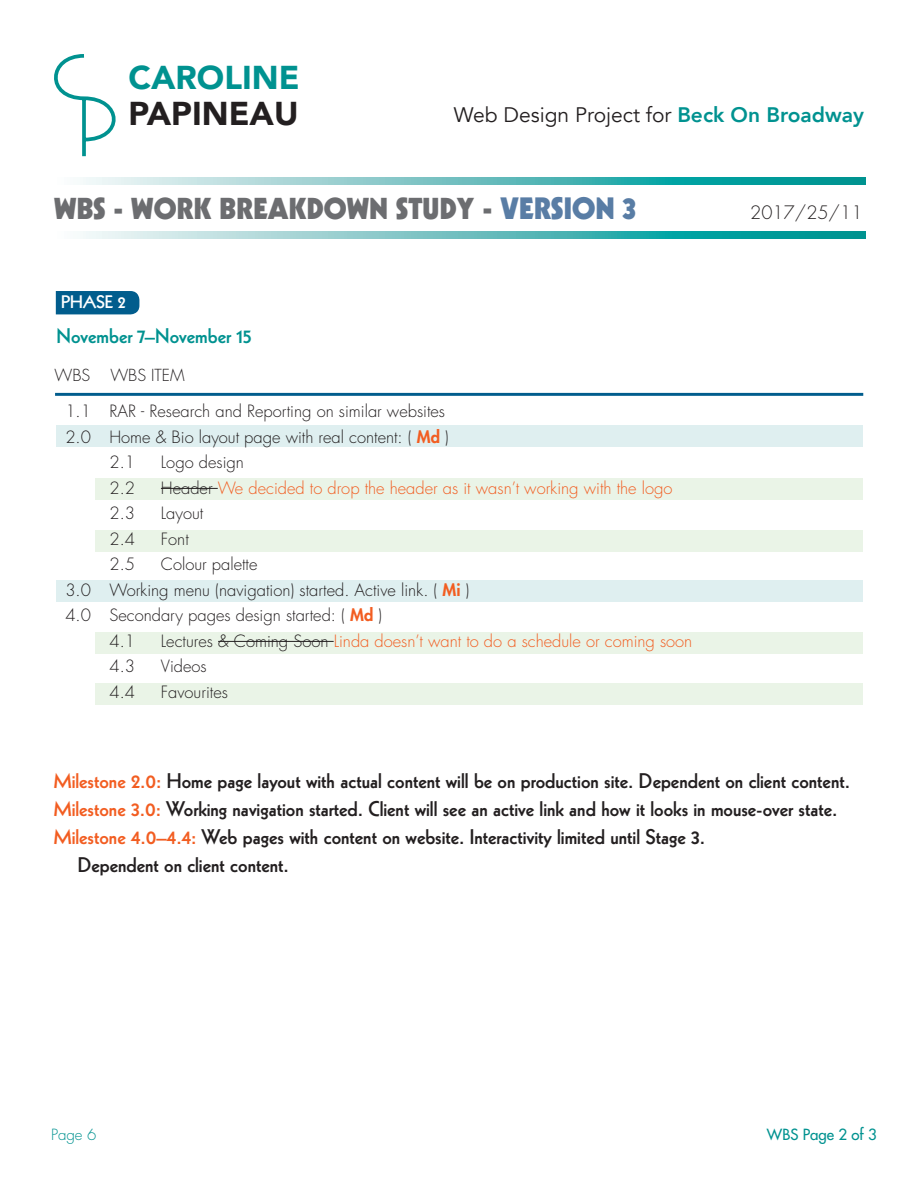
<style>
.page{position:relative;width:918px;height:1188px;background:#fff}
.page>*{position:absolute;margin:0;border:0;box-sizing:border-box;transform-origin:0 0}
.t1{font:900 33px "Avenir";color:#009290}
.t2{font:900 33px "Avenir";color:#231f20}
.t3{font:900 29.4px "Kabel LT Std";color:#6c6d70}
.t4{font:21px "Avenir";color:#231f20}
.t5{font:800 20.55px/27.9px "Kabel LT Std";color:#231f20}
.t6{font:800 20.55px "Kabel LT Std";color:#009290}
.t7{font:300 18px "Futura Std";color:#231f20}
.t8{font:800 17.7px "Kabel LT Std";color:#fff}
.t9{font:300 16.5px "Futura Std";color:#231f20}
.t10{font:300 16.5px "Futura Std";color:#f25d21}
.t11{font:300 16.2px "Futura Std";color:#231f20}
.t12{font:500 15px "Futura Std";color:#009290}
.t13{font:300 15px "Futura Std";color:#009290}
.s1{font-weight:800;color:#009290}
.s2{font-size:30px}
.s3{font-size:30px;color:#597da5}
.s4{font-weight:800;color:#f25d21}
.s5{color:#231f20}
.s6{color:#f25d21}
</style>
<div class="page">
<svg style="left:83px;top:178px;width:782px;height:6px;background:#66bfbf"></svg>
<svg style="left:83px;top:231px;width:782px;height:7px;background:#66bfbf"></svg>
<svg style="left:54px;top:54px;width:62px;height:103px"></svg>
<div style="left:56px;top:291px;width:83px;height:23px;background:#015d8d"></div>
<div style="left:57px;top:425px;width:806px;height:22px;background:#dfeff0"></div>
<div style="left:57px;top:580px;width:806px;height:22px;background:#dfeff0"></div>
<div style="left:96px;top:478px;width:767px;height:22px;background:#eaf4e7"></div>
<div style="left:96px;top:530px;width:767px;height:22px;background:#eaf4e7"></div>
<div style="left:96px;top:683px;width:767px;height:22px;background:#eaf4e7"></div>
<div style="left:96px;top:632px;width:767px;height:22px;background:#eaf4e7"></div>
<hr style="left:161px;top:488px;width:57px;height:1px;background:#231f20">
<hr style="left:218px;top:641px;width:116px;height:1px;background:#231f20">
<hr style="left:55px;top:393px;width:808px;height:3px;background:#015d8d">
<h1 class="t1" style="left:129px;top:50px;width:173px">CAROLINE</h1>
<h1 class="t2" style="left:129px;top:86px;width:171px">PAPINEAU</h1>
<p class="t4" style="left:454px;top:102px;width:412px">Web Design Project for <span class="s1">Beck On Broadway</span></p>
<h2 class="t3" style="left:54px;top:190px;width:584px">WBS - WORK BREAKDOWN STUDY <span class="s2">-</span> <span class="s3">VERSION 3</span></h2>
<p class="t7" style="left:750px;top:201px;width:114px">2017/25/11</p>
<p class="t8" style="left:61px;top:292px;width:66px">PHASE 2</p>
<p class="t6" style="left:57px;top:324px;width:197px">November 7–November 15</p>
<p class="t11" style="left:55px;top:365px;width:132px">WBS WBS ITEM</p>
<p class="t9" style="left:65px;top:401px;width:381px">1.1 RAR - Research and Reporting on similar websites</p>
<p class="t9" style="left:65px;top:427px;width:385px">2.0 Home &amp; Bio layout page with real content: ( <span class="s4">Md</span> )</p>
<p class="t9" style="left:109px;top:452px;width:27px">2.1</p>
<p class="t9" style="left:161px;top:452px;width:85px">Logo design</p>
<p class="t9" style="left:109px;top:478px;width:27px">2.2</p>
<p class="t10" style="left:161px;top:478px;width:513px"><span class="s5">Header</span> We decided to drop the header as it wasn’t working with the logo</p>
<p class="t9" style="left:109px;top:503px;width:27px">2.3</p>
<p class="t9" style="left:161px;top:503px;width:44px">Layout</p>
<p class="t9" style="left:109px;top:529px;width:27px">2.4</p>
<p class="t9" style="left:161px;top:529px;width:29px">Font</p>
<p class="t9" style="left:109px;top:554px;width:27px">2.5</p>
<p class="t9" style="left:161px;top:554px;width:98px">Colour palette</p>
<p class="t9" style="left:65px;top:580px;width:405px">3.0 Working menu (navigation) started. Active link. ( <span class="s4">Mi</span> )</p>
<p class="t9" style="left:65px;top:605px;width:318px">4.0 Secondary pages design started: ( <span class="s4">Md</span> )</p>
<p class="t9" style="left:109px;top:631px;width:27px">4.1</p>
<p class="t10" style="left:161px;top:631px;width:533px"><span class="s5">Lectures &amp; Coming Soon</span> Linda doesn’t want to do a schedule or coming soon</p>
<p class="t9" style="left:109px;top:656px;width:27px">4.3</p>
<p class="t9" style="left:161px;top:656px;width:47px">Videos</p>
<p class="t9" style="left:109px;top:682px;width:27px">4.4</p>
<p class="t9" style="left:161px;top:682px;width:69px">Favourites</p>
<p class="t5" style="left:54px;top:767px;width:798px"><span class="s6">Milestone 2.0:</span> Home page layout with actual content will be on production site. Dependent on client content.</p>
<p class="t5" style="left:54px;top:795px;width:785px"><span class="s6">Milestone 3.0:</span> Working navigation started. Client will see an active link and how it looks in mouse-over state.</p>
<p class="t5" style="left:78px;top:823px;width:629px;text-indent:-24px"><span class="s6">Milestone 4.0–4.4:</span> Web pages with content on website. Interactivity limited until Stage 3.<br>Dependent on client content.</p>
<p class="t13" style="left:51px;top:1125px;width:47px">Page 6</p>
<p class="t12" style="left:767px;top:1125px;width:111px">WBS Page 2 of 3</p>
</div>
